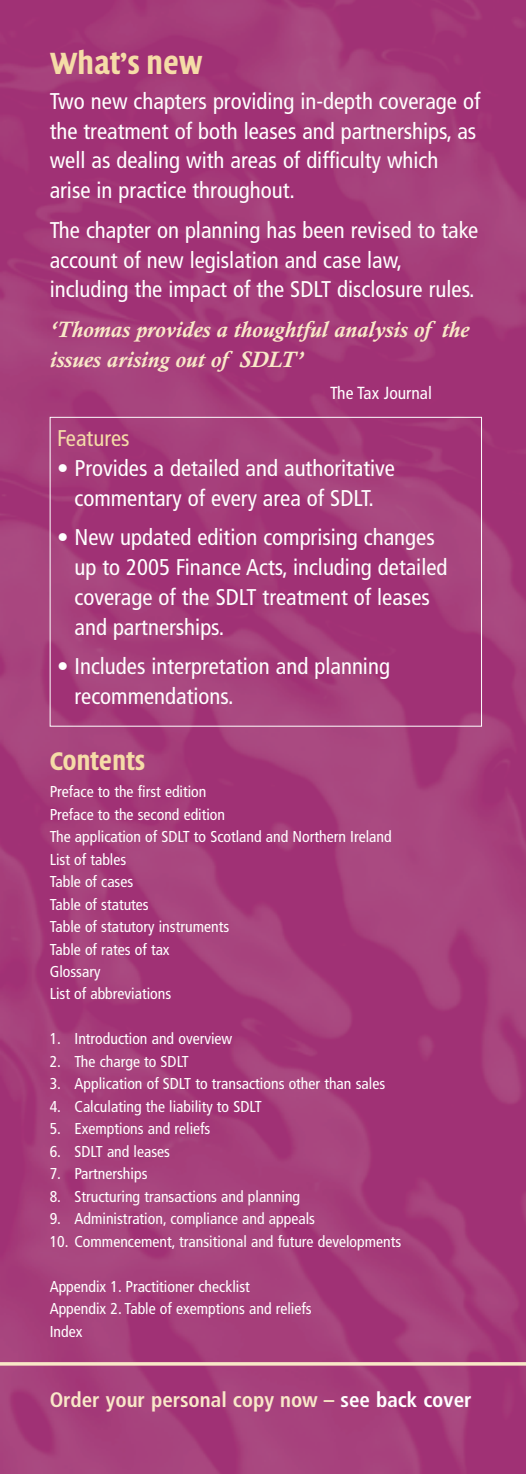
<style>
.page{position:relative;width:526px;height:1474px;background:#fff}
.page>*{position:absolute;margin:0;border:0;box-sizing:border-box;transform-origin:0 0}
.t1{font:700 31.5px "Quadraat Head";color:#f5dca7}
.t2{font:700 26.25px "Quadraat Head";color:#f5dca7}
.t3{font:condensed 22.75px/29.8px "Frutiger LT Std";color:#fff}
.t4{font:italic 700 22.75px/29.8px "Calisto MT Std";color:#f9e8c8}
.t5{font:condensed 22.75px "Frutiger LT Std";color:#f5dca7}
.t6{font:700 condensed 21px "Frutiger LT Std";color:#f9e8c8}
.t7{font:condensed 17.5px "Frutiger LT Std";color:#fff}
.t8{font:condensed 15.75px/22.4px "Frutiger LT Std";color:#fff}
.s1{color:#fff}
</style>
<div class="page">
<img style="left:0;top:0;width:525px;height:1473px">
<hr style="left:0;top:1362px;width:525px;height:3px;background:#f9e8c8">
<h1 class="t1" style="left:50px;top:50px;width:154px">What’s new</h1>
<h3 class="t3" style="left:50px;top:87px;width:431px">Two new chapters providing in-depth coverage of the treatment of both leases and partnerships, as well as dealing with areas of difficulty which arise in practice throughout.</h3>
<h3 class="t3" style="left:50px;top:216px;width:429px">The chapter on planning has been revised to take account of new legislation and case law, including the impact of the SDLT disclosure rules.</h3>
<h3 class="t4" style="left:50px;top:317px;width:420px">‘Thomas provides a thoughtful analysis of the issues arising out of SDLT’</h3>
<p class="t7" style="left:330px;top:384px;width:103px">The Tax Journal</p>
<h3 class="t5" style="left:57px;top:427px;width:74px">Features</h3>
<h3 class="t3" style="left:57px;top:454px;width:339px;text-align:center">• Provides a detailed and authoritative commentary of every area of SDLT.</h3>
<h3 class="t3" style="left:74px;top:523px;width:374px;text-indent:-17px">• New updated edition comprising changes up to 2005 Finance Acts, including detailed coverage of the SDLT treatment of leases and partnerships.</h3>
<h3 class="t3" style="left:74px;top:652px;width:316px;text-indent:-17px">• Includes interpretation and planning recommendations.</h3>
<h2 class="t2" style="left:50px;top:749px;width:97px">Contents</h2>
<p class="t8" style="left:50px;top:781px;width:343px">Preface to the first edition<br>Preface to the second edition<br>The application of SDLT to Scotland and Northern Ireland<br>List of tables<br>Table of cases<br>Table of statutes<br>Table of statutory instruments<br>Table of rates of tax<br>Glossary<br>List of abbreviations</p>
<p class="t8" style="left:50px;top:1028px;width:184px">1. Introduction and overview</p>
<p class="t8" style="left:50px;top:1050px;width:141px">2. The charge to SDLT</p>
<p class="t8" style="left:50px;top:1073px;width:336px">3. Application of SDLT to transactions other than sales</p>
<p class="t8" style="left:50px;top:1095px;width:213px">4. Calculating the liability to SDLT</p>
<p class="t8" style="left:50px;top:1118px;width:162px">5. Exemptions and reliefs</p>
<p class="t8" style="left:50px;top:1140px;width:122px">6. SDLT and leases</p>
<p class="t8" style="left:50px;top:1163px;width:99px">7. Partnerships</p>
<p class="t8" style="left:50px;top:1185px;width:252px">8. Structuring transactions and planning</p>
<p class="t8" style="left:50px;top:1208px;width:266px">9. Administration, compliance and appeals</p>
<p class="t8" style="left:50px;top:1230px;width:353px">10. Commencement, transitional and future developments</p>
<p class="t8" style="left:50px;top:1275px;width:263px">Appendix 1. Practitioner checklist<br>Appendix 2. Table of exemptions and reliefs<br>Index</p>
<h3 class="t6" style="left:50px;top:1392px;width:423px">Order your personal copy now – <span class="s1">see back cover</span></h3>
</div>
